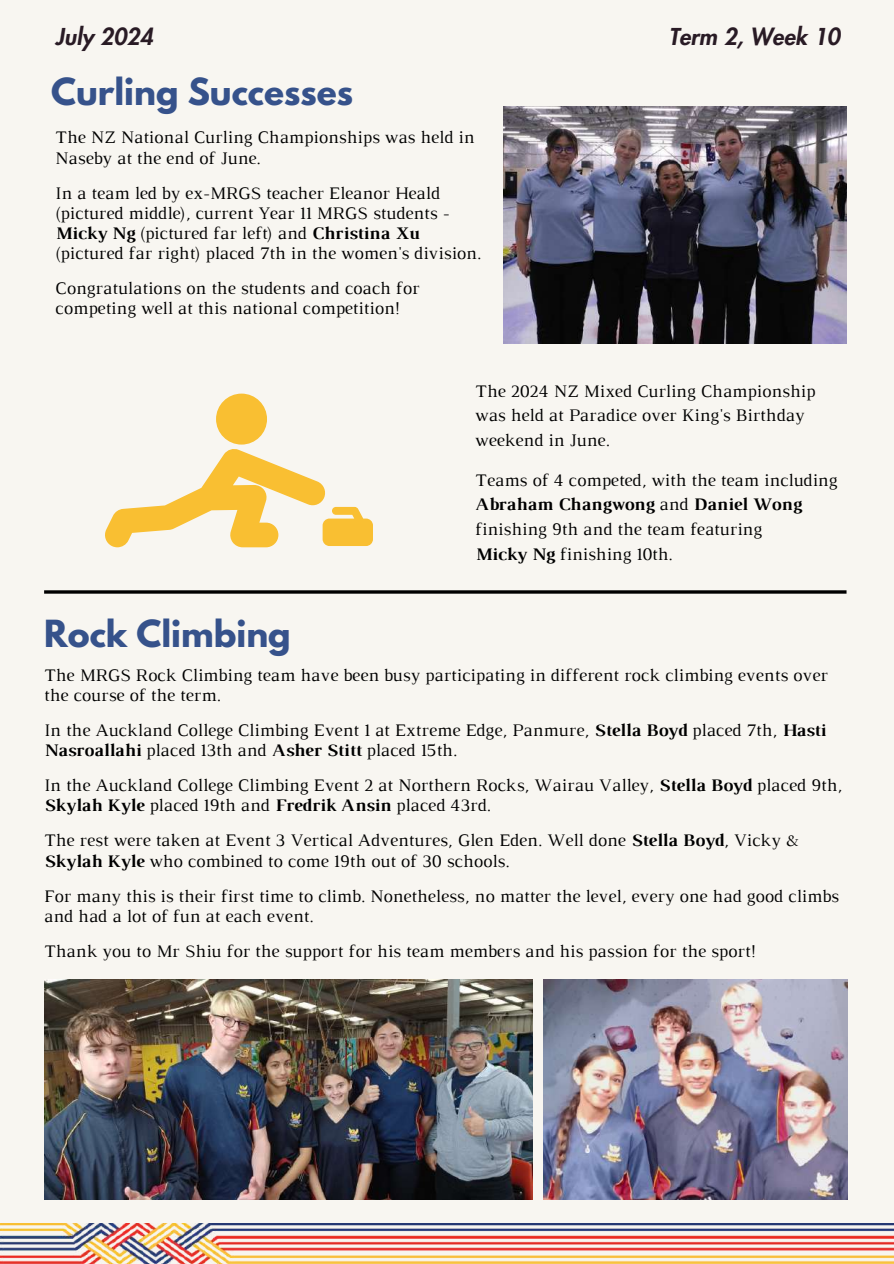
<style>
.page{position:relative;width:894px;height:1264px;background:#fff}
.page>*{position:absolute;margin:0;border:0;box-sizing:border-box;transform-origin:0 0}
.t1{font:700 33.15px "League Spartan";color:#36528b}
.t2{font:italic 800 22.8px "Futura LT Pro";color:#291b25}
.t3{font:18px/20.2px "Luthier";color:#000}
.s1{font-weight:700}
</style>
<div class="page">
<div style="left:0;top:0;width:893px;height:1263px;background:#f8f6f1"></div>
<img style="left:503px;top:107px;width:343px;height:236px">
<hr style="left:44px;top:590px;width:802px;height:3px;background:#000">
<img style="left:44px;top:979px;width:488px;height:220px">
<img style="left:543px;top:979px;width:304px;height:220px">
<img style="left:0;top:1223px;width:893px;height:40px">
<div style="left:216px;top:393px;width:51px;height:51px;background:#f9bf32;border-radius:50%"></div>
<svg style="left:105px;top:449px;width:268px;height:98px"></svg>
<p class="t2" style="left:55px;top:27px;width:99px">July 2024</p>
<p class="t2" style="left:668px;top:27px;width:172px">Term 2, Week 10</p>
<h1 class="t1" style="left:51px;top:75px;width:303px">Curling Successes</h1>
<p class="t3" style="left:55px;top:129px;width:420px">The NZ National Curling Championships was held in<br>Naseby at the end of June.</p>
<p class="t3" style="left:55px;top:184px;width:427px">In a team led by ex-MRGS teacher Eleanor Heald (pictured middle), current Year 11 MRGS students - <span class="s1">Micky Ng</span> (pictured far left) and <span class="s1">Christina Xu </span>(pictured far right) placed 7th in the women's division.</p>
<p class="t3" style="left:55px;top:279px;width:366px">Congratulations on the students and coach for competing well at this national competition!</p>
<p class="t3" style="left:475px;top:380px;width:341px;line-height:24.8px">The 2024 NZ Mixed Curling Championship was held at Paradice over King's Birthday weekend in June.</p>
<p class="t3" style="left:475px;top:468px;width:363px;line-height:24.8px">Teams of 4 competed, with the team including <span class="s1">Abraham Changwong</span> and <span class="s1">Daniel Wong </span>finishing 9th and the team featuring<br><span class="s1">Micky Ng</span> finishing 10th.</p>
<h1 class="t1" style="left:44px;top:616px;width:248px">Rock Climbing</h1>
<p class="t3" style="left:44px;top:666px;width:785px">The MRGS Rock Climbing team have been busy participating in different rock climbing events over the course of the term.</p>
<p class="t3" style="left:44px;top:721px;width:783px">In the Auckland College Climbing Event 1 at Extreme Edge, Panmure, <span class="s1">Stella Boyd</span> placed 7th, <span class="s1">Hasti<br>Nasroallahi</span> placed 13th and <span class="s1">Asher Stitt</span> placed 15th.</p>
<p class="t3" style="left:44px;top:776px;width:799px">In the Auckland College Climbing Event 2 at Northern Rocks, Wairau Valley, <span class="s1">Stella Boyd</span> placed 9th,<br><span class="s1">Skylah Kyle</span> placed 19th and <span class="s1">Fredrik Ansin</span> placed 43rd.</p>
<p class="t3" style="left:44px;top:831px;width:755px">The rest were taken at Event 3 Vertical Adventures, Glen Eden. Well done <span class="s1">Stella Boyd</span>, Vicky &amp;<br><span class="s1">Skylah Kyle</span> who combined to come 19th out of 30 schools.</p>
<p class="t3" style="left:44px;top:886px;width:796px">For many this is their first time to climb. Nonetheless, no matter the level, every one had good climbs and had a lot of fun at each event.</p>
<p class="t3" style="left:44px;top:942px;width:712px">Thank you to Mr Shiu for the support for his team members and his passion for the sport!</p>
</div>
